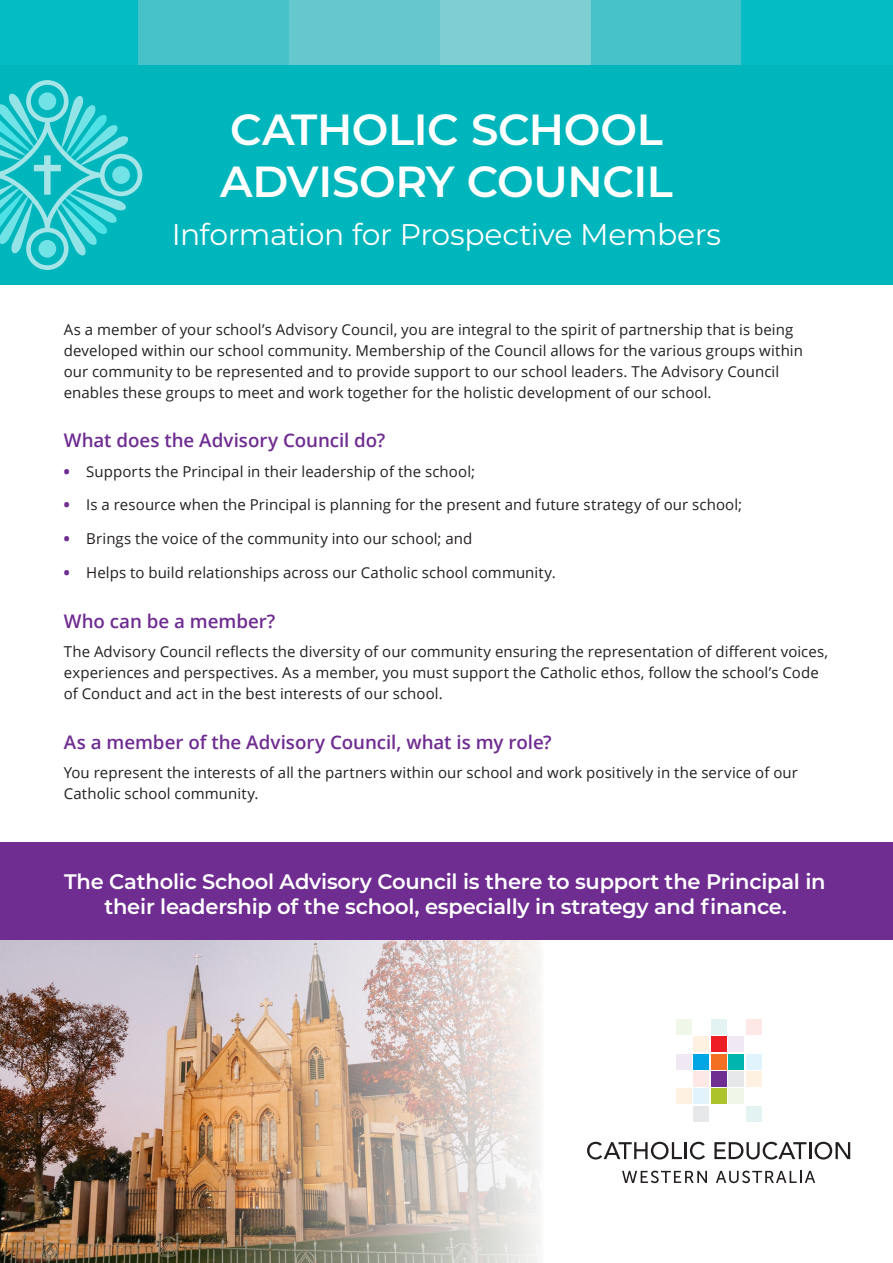
<style>
.page{position:relative;width:893px;height:1263px;background:#fff}
.page>*{position:absolute;margin:0;border:0;box-sizing:border-box;transform-origin:0 0}
.t1{font:600 43.5px/52.2px "Montserrat";letter-spacing:-.01em;color:#fff}
.t2{font:29.85px "Montserrat";letter-spacing:-.015em;color:#fff}
.t3{font:600 21px/25.2px "Montserrat";letter-spacing:-.01em;color:#fff;text-align:center}
.t4{font:600 18.75px "Open Sans";color:#6f2c91}
.t5{font:15px/21px "Open Sans";letter-spacing:.005em;color:#231f20}
.s1{font-weight:800;color:#6f2c91}
</style>
<div class="page">
<div style="left:0;top:0;width:893px;height:285px;background:#00b6bd"></div>
<img style="left:0;top:940px;width:539px;height:323px">
<div style="left:0;top:842px;width:893px;height:98px;background:#6f2c91"></div>
<div style="left:0;top:0;width:138px;height:65px;background:#04bcc3"></div>
<div style="left:138px;top:0;width:151px;height:65px;background:#47c2c8"></div>
<div style="left:289px;top:0;width:151px;height:65px;background:#65c8ce"></div>
<div style="left:440px;top:0;width:151px;height:65px;background:#7ecfd4"></div>
<div style="left:591px;top:0;width:151px;height:65px;background:#47c2c8"></div>
<div style="left:742px;top:0;width:151px;height:65px;background:#04bcc3"></div>
<svg style="left:587px;top:1142px;width:95px;height:17px"></svg>
<hr style="left:684px;top:1142px;width:3px;height:17px;background:#231f20">
<svg style="left:690px;top:1142px;width:15px;height:17px"></svg>
<svg style="left:714px;top:1142px;width:136px;height:17px"></svg>
<div style="left:711px;top:1071px;width:15px;height:15px;background:#6f2c91"></div>
<div style="left:711px;top:1089px;width:15px;height:15px;background:#adc32b"></div>
<div style="left:711px;top:1054px;width:15px;height:15px;background:#f36f21"></div>
<div style="left:711px;top:1037px;width:15px;height:15px;background:#ed1d24"></div>
<div style="left:693px;top:1054px;width:16px;height:15px;background:#00a5e4"></div>
<div style="left:728px;top:1054px;width:16px;height:15px;background:#00b5ad"></div>
<div style="left:693px;top:1071px;width:16px;height:15px;background:#fde8e6"></div>
<div style="left:728px;top:1071px;width:16px;height:15px;background:#e6e7e8"></div>
<div style="left:728px;top:1037px;width:16px;height:15px;background:#f0e8f3"></div>
<div style="left:693px;top:1106px;width:16px;height:15px;background:#e6e7e8"></div>
<div style="left:711px;top:1020px;width:15px;height:15px;background:#e3f3f1"></div>
<div style="left:693px;top:1037px;width:16px;height:15px;background:#fff1e2"></div>
<div style="left:676px;top:1054px;width:15px;height:15px;background:#f0e8f3"></div>
<div style="left:676px;top:1089px;width:15px;height:15px;background:#fff1e2"></div>
<div style="left:693px;top:1089px;width:16px;height:15px;background:#e1f4fd"></div>
<div style="left:676px;top:1020px;width:15px;height:15px;background:#f0f7e8"></div>
<div style="left:728px;top:1089px;width:16px;height:15px;background:#f0f7e8"></div>
<div style="left:746px;top:1071px;width:15px;height:15px;background:#fff1e2"></div>
<div style="left:746px;top:1054px;width:15px;height:15px;background:#e1f4fd"></div>
<div style="left:746px;top:1106px;width:15px;height:15px;background:#e3f3f1"></div>
<div style="left:746px;top:1020px;width:15px;height:15px;background:#fde8e6"></div>
<svg style="left:622px;top:1171px;width:85px;height:12px"></svg>
<svg style="left:716px;top:1171px;width:99px;height:12px"></svg>
<svg style="left:0;top:80px;width:142px;height:190px"></svg>
<h1 class="t1" style="left:220px;top:101px;width:454px">CATHOLIC SCHOOL<br>ADVISORY COUNCIL</h1>
<h2 class="t2" style="left:172px;top:214px;width:551px">Information for Prospective Members</h2>
<p class="t5" style="left:64px;top:318px;width:741px">As a member of your school’s Advisory Council, you are integral to the spirit of partnership that is being developed within our school community. Membership of the Council allows for the various groups within our community to be represented and to provide support to our school leaders. The Advisory Council enables these groups to meet and work together for the holistic development of our school.</p>
<p class="t4" style="left:64px;top:427px;width:323px">What does the Advisory Council do?</p>
<p class="t5" style="left:64px;top:460px;width:413px"><span class="s1">•</span> Supports the Principal in their leadership of the school;</p>
<p class="t5" style="left:64px;top:494px;width:680px"><span class="s1">•</span> Is a resource when the Principal is planning for the present and future strategy of our school;</p>
<p class="t5" style="left:64px;top:528px;width:410px"><span class="s1">•</span> Brings the voice of the community into our school; and</p>
<p class="t5" style="left:64px;top:562px;width:493px"><span class="s1">•</span> Helps to build relationships across our Catholic school community.</p>
<p class="t4" style="left:64px;top:608px;width:213px">Who can be a member?</p>
<p class="t5" style="left:64px;top:641px;width:766px">The Advisory Council reflects the diversity of our community ensuring the representation of different voices, experiences and perspectives. As a member, you must support the Catholic ethos, follow the school’s Code of Conduct and act in the best interests of our school.</p>
<p class="t4" style="left:64px;top:729px;width:489px">As a member of the Advisory Council, what is my role?</p>
<p class="t5" style="left:64px;top:762px;width:736px">You represent the interests of all the partners within our school and work positively in the service of our<br>Catholic school community.</p>
<h3 class="t3" style="left:64px;top:868px;width:763px">The Catholic School Advisory Council is there to support the Principal in their leadership of the school, especially in strategy and finance.</h3>
</div>
